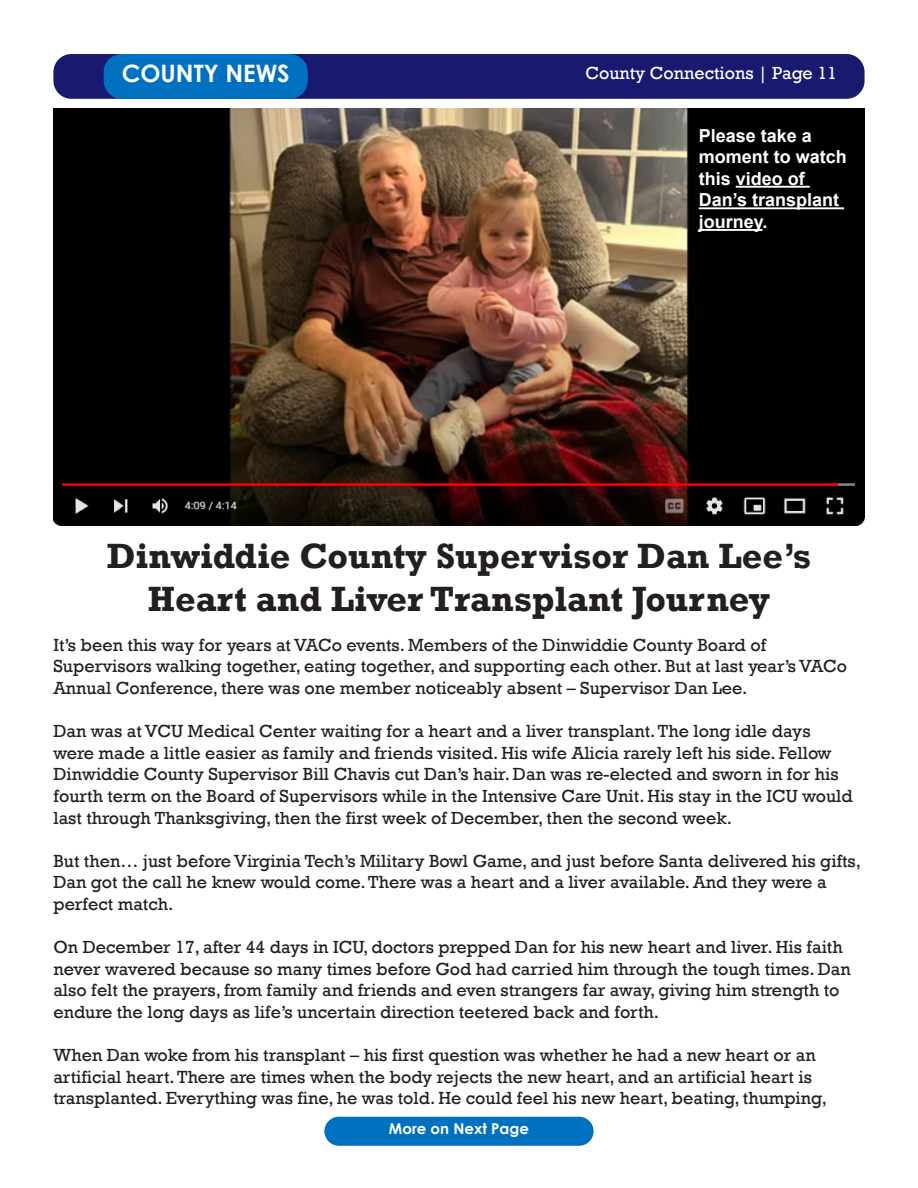
<style>
.page{position:relative;width:918px;height:1188px;background:#fff}
.page>*{position:absolute;margin:0;border:0;box-sizing:border-box;transform-origin:0 0}
.t1{font:700 36px/43.2px "Rockwell";color:#231f20;text-align:center}
.t2{font:700 24px "Century Gothic";color:#fff}
.No_Spacing{font:18px/21.6px "Rockwell";color:#231f20}
.t3{font:700 18px/21.6px "Arial";color:#fff}
.t4{font:18px "Rockwell";color:#fff}
.t5{font:700 15px "Century Gothic";color:#fff}
</style>
<div class="page">
<div style="left:53px;top:54px;width:812px;height:45px;background:#191970;border-radius:18px"></div>
<div style="left:104px;top:54px;width:204px;height:45px;background:#0070c0;border-radius:18px"></div>
<img style="left:53px;top:108px;width:812px;height:418px">
<div style="left:324px;top:1117px;width:270px;height:29px;background:#0070c0;border-radius:15px"></div>
<hr style="left:736px;top:186px;width:74px;height:2px;background:#fff">
<hr style="left:699px;top:207px;width:145px;height:2px;background:#fff">
<hr style="left:699px;top:229px;width:63px;height:2px;background:#fff">
<p class="t2" style="left:122px;top:55px;width:170px">COUNTY NEWS</p>
<p class="t4" style="left:585px;top:62px;width:253px">County Connections | Page 11</p>
<p class="t3" style="left:699px;top:125px;width:150px">Please take a moment to watch this video of<br>Dan’s transplant journey.</p>
<p class="t1" style="left:107px;top:534px;width:706px">Dinwiddie County Supervisor Dan Lee’s<br>Heart and Liver Transplant Journey</p>
<p class="No_Spacing" style="left:53px;top:634px;width:795px">It’s been this way for years at VACo events. Members of the Dinwiddie County Board of<br>Supervisors walking together, eating together, and supporting each other. But at last year’s VACo<br>Annual Conference, there was one member noticeably absent – Supervisor Dan Lee.</p>
<p class="No_Spacing" style="left:53px;top:721px;width:801px">Dan was at VCU Medical Center waiting for a heart and a liver transplant. The long idle days were made a little easier as family and friends visited. His wife Alicia rarely left his side. Fellow Dinwiddie County Supervisor Bill Chavis cut Dan’s hair. Dan was re-elected and sworn in for his fourth term on the Board of Supervisors while in the Intensive Care Unit. His stay in the ICU would last through Thanksgiving, then the first week of December, then the second week.</p>
<p class="No_Spacing" style="left:53px;top:850px;width:809px">But then… just before Virginia Tech’s Military Bowl Game, and just before Santa delivered his gifts,<br>Dan got the call he knew would come. There was a heart and a liver available. And they were a perfect match.</p>
<p class="No_Spacing" style="left:53px;top:937px;width:799px">On December 17, after 44 days in ICU, doctors prepped Dan for his new heart and liver. His faith never wavered because so many times before God had carried him through the tough times. Dan also felt the prayers, from family and friends and even strangers far away, giving him strength to endure the long days as life’s uncertain direction teetered back and forth.</p>
<p class="No_Spacing" style="left:53px;top:1045px;width:775px">When Dan woke from his transplant – his first question was whether he had a new heart or an artificial heart. There are times when the body rejects the new heart, and an artificial heart is transplanted. Everything was fine, he was told. He could feel his new heart, beating, thumping,</p>
<p class="t5" style="left:389px;top:1117px;width:142px">More on Next Page</p>
</div>
